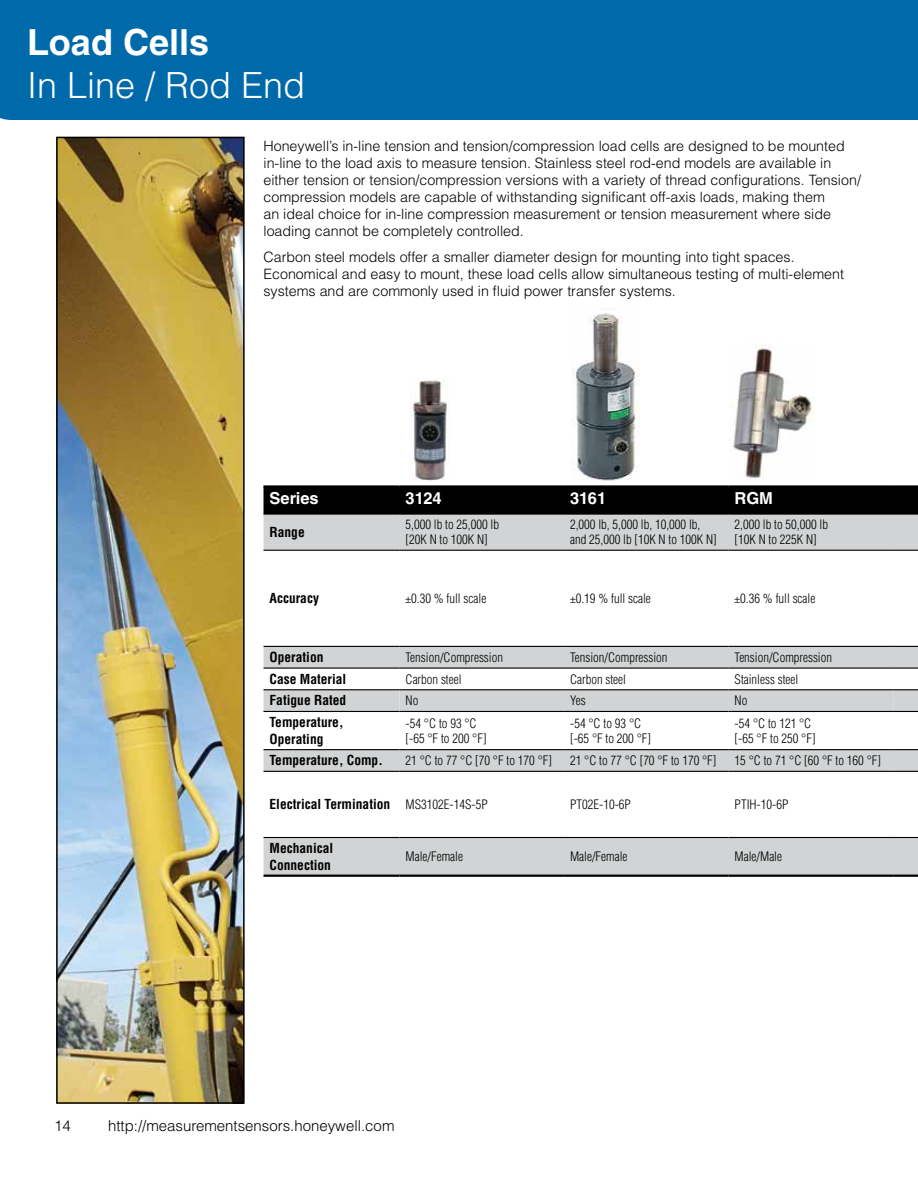
<style>
.page{position:relative;width:918px;height:1188px;background:#fff}
.page>*{position:absolute;margin:0;border:0;box-sizing:border-box;transform-origin:0 0}
.t1{font:300 36px "Helvetica LT Std";color:#fff}
.t2{font:700 36px "Helvetica LT Std";color:#fff}
.t3{font:700 16.5px "Helvetica LT Std";color:#fff}
.t4{font:300 15px "Helvetica LT Std";color:#000}
.t5{font:300 14.25px/17.1px "Helvetica LT Std";color:#000}
.t6{font:700 condensed 13.5px/16.5px "Helvetica LT Std";color:#000}
.t7{font:300 condensed 12.75px/15px "Helvetica LT Std";color:#000}
.s1{font-weight:300;font-size:12.75px}
</style>
<div class="page">
<img style="left:571px;top:309px;width:68px;height:172px">
<div style="left:0;top:0;width:918px;height:120px;background:#0069aa"></div>
<img style="left:59px;top:140px;width:183px;height:961px">
<div style="left:56px;top:137px;width:189px;height:967px;border:2px solid #000"></div>
<svg style="left:264px;top:515px;width:654px;height:360px"></svg>
<div style="left:264px;top:488px;width:654px;height:27px;background:#000"></div>
<hr style="left:264px;top:485px;width:136px;height:3px;background:#000">
<hr style="left:400px;top:485px;width:164px;height:3px;background:#000">
<hr style="left:564px;top:485px;width:165px;height:3px;background:#000">
<hr style="left:729px;top:485px;width:164px;height:3px;background:#000">
<hr style="left:893px;top:485px;width:25px;height:3px;background:#000">
<hr style="left:264px;top:550px;width:136px;height:1px;background:#000">
<hr style="left:400px;top:550px;width:164px;height:1px;background:#000">
<hr style="left:564px;top:550px;width:165px;height:1px;background:#000">
<hr style="left:729px;top:550px;width:164px;height:1px;background:#000">
<svg style="left:893px;top:550px;width:25px;height:1px"></svg>
<hr style="left:264px;top:646px;width:136px;height:1px;background:#000">
<hr style="left:400px;top:646px;width:164px;height:1px;background:#000">
<hr style="left:564px;top:646px;width:165px;height:1px;background:#000">
<hr style="left:729px;top:646px;width:164px;height:1px;background:#000">
<svg style="left:893px;top:646px;width:25px;height:1px"></svg>
<hr style="left:264px;top:668px;width:136px;height:1px;background:#000">
<hr style="left:400px;top:668px;width:164px;height:1px;background:#000">
<hr style="left:564px;top:668px;width:165px;height:1px;background:#000">
<hr style="left:729px;top:668px;width:164px;height:1px;background:#000">
<svg style="left:893px;top:668px;width:25px;height:1px"></svg>
<hr style="left:264px;top:689px;width:136px;height:1px;background:#000">
<hr style="left:264px;top:711px;width:136px;height:1px;background:#000">
<svg style="left:400px;top:689px;width:518px;height:23px;background:#bdbebf"></svg>
<hr style="left:264px;top:749px;width:136px;height:1px;background:#000">
<hr style="left:400px;top:749px;width:164px;height:1px;background:#000">
<hr style="left:564px;top:749px;width:165px;height:1px;background:#000">
<hr style="left:729px;top:749px;width:164px;height:1px;background:#000">
<svg style="left:893px;top:749px;width:25px;height:1px"></svg>
<hr style="left:264px;top:771px;width:136px;height:1px;background:#000">
<hr style="left:400px;top:771px;width:164px;height:1px;background:#000">
<hr style="left:564px;top:771px;width:165px;height:1px;background:#000">
<hr style="left:729px;top:771px;width:164px;height:1px;background:#000">
<svg style="left:893px;top:771px;width:25px;height:1px"></svg>
<hr style="left:264px;top:875px;width:136px;height:2px;background:#000">
<hr style="left:400px;top:875px;width:164px;height:2px;background:#000">
<hr style="left:564px;top:875px;width:165px;height:2px;background:#000">
<hr style="left:729px;top:875px;width:164px;height:2px;background:#000">
<hr style="left:893px;top:875px;width:25px;height:2px;background:#000">
<hr style="left:264px;top:837px;width:136px;height:1px;background:#000">
<hr style="left:400px;top:837px;width:164px;height:1px;background:#000">
<hr style="left:564px;top:837px;width:165px;height:1px;background:#000">
<hr style="left:729px;top:837px;width:164px;height:1px;background:#000">
<svg style="left:893px;top:837px;width:25px;height:1px"></svg>
<img style="left:410px;top:378px;width:37px;height:103px">
<img style="left:729px;top:344px;width:84px;height:137px">
<h1 class="t2" style="left:27px;top:20px;width:184px">Load Cells</h1>
<h1 class="t1" style="left:27px;top:63px;width:280px">In Line / Rod End</h1>
<p class="t5" style="left:264px;top:137px;width:599px">Honeywell’s in-line tension and tension/compression load cells are designed to be mounted in-line to the load axis to measure tension. Stainless steel rod-end models are available in either tension or tension/compression versions with a variety of thread configurations. Tension/ compression models are capable of withstanding significant off-axis loads, making them<br>an ideal choice for in-line compression measurement or tension measurement where side loading cannot be completely controlled.</p>
<p class="t5" style="left:264px;top:248px;width:582px">Carbon steel models offer a smaller diameter design for mounting into tight spaces.<br>Economical and easy to mount, these load cells allow simultaneous testing of multi-element systems and are commonly used in fluid power transfer systems.</p>
<p class="t3" style="left:270px;top:488px;width:51px">Series</p>
<p class="t3" style="left:406px;top:488px;width:38px">3124</p>
<p class="t3" style="left:570px;top:488px;width:38px">3161</p>
<p class="t3" style="left:735px;top:488px;width:40px">RGM</p>
<p class="t6" style="left:270px;top:524px;width:37px">Range</p>
<p class="t7" style="left:406px;top:517px;width:95px">5,000 lb to 25,000 lb [20K N to 100K N]</p>
<p class="t7" style="left:570px;top:517px;width:148px">2,000 lb, 5,000 lb, 10,000 lb, and 25,000 lb [10K N to 100K N]</p>
<p class="t7" style="left:735px;top:517px;width:95px">2,000 lb to 50,000 lb [10K N to 225K N]</p>
<p class="t6" style="left:270px;top:590px;width:51px">Accuracy</p>
<p class="t7" style="left:406px;top:591px;width:82px">±0.30 % full scale</p>
<p class="t7" style="left:570px;top:591px;width:82px">±0.19 % full scale</p>
<p class="t7" style="left:735px;top:591px;width:82px">±0.36 % full scale</p>
<p class="t6" style="left:270px;top:649px;width:55px">Operation</p>
<p class="t7" style="left:406px;top:650px;width:99px">Tension/Compression</p>
<p class="t7" style="left:570px;top:650px;width:99px">Tension/Compression</p>
<p class="t7" style="left:735px;top:650px;width:99px">Tension/Compression</p>
<p class="t6" style="left:270px;top:671px;width:78px">Case Material</p>
<p class="t7" style="left:406px;top:671px;width:57px">Carbon steel</p>
<p class="t7" style="left:570px;top:671px;width:57px">Carbon steel</p>
<p class="t7" style="left:735px;top:671px;width:65px">Stainless steel</p>
<p class="t6" style="left:270px;top:692px;width:78px">Fatigue Rated</p>
<p class="t7" style="left:406px;top:693px;width:14px">No</p>
<p class="t7" style="left:570px;top:693px;width:17px">Yes</p>
<p class="t7" style="left:735px;top:693px;width:14px">No</p>
<p class="t6" style="left:270px;top:714px;width:75px">Temperature,<br>Operating</p>
<p class="t7" style="left:406px;top:715px;width:82px">-54 °C to 93 °C [-65 °F to 200 °F]</p>
<p class="t7" style="left:570px;top:715px;width:82px">-54 °C to 93 °C [-65 °F to 200 °F]</p>
<p class="t7" style="left:735px;top:715px;width:82px">-54 °C to 121 °C [-65 °F to 250 °F]</p>
<p class="t6" style="left:270px;top:752px;width:115px">Temperature, Comp.</p>
<p class="t7" style="left:406px;top:753px;width:148px">21 °C to 77 °C [70 °F to 170 °F]</p>
<p class="t7" style="left:570px;top:753px;width:148px">21 °C to 77 °C [70 °F to 170 °F]</p>
<p class="t7" style="left:735px;top:753px;width:148px">15 °C to 71 °C [60 °F to 160 °F]</p>
<p class="t6" style="left:270px;top:796px;width:220px">Electrical Termination <span class="s1">MS3102E-14S-5P</span></p>
<p class="t7" style="left:570px;top:797px;width:62px">PT02E-10-6P</p>
<p class="t7" style="left:735px;top:797px;width:55px">PTIH-10-6P</p>
<p class="t6" style="left:270px;top:840px;width:65px">Mechanical<br>Connection</p>
<p class="t7" style="left:406px;top:849px;width:59px">Male/Female</p>
<p class="t7" style="left:570px;top:849px;width:59px">Male/Female</p>
<p class="t7" style="left:735px;top:849px;width:49px">Male/Male</p>
<p class="t4" style="left:54px;top:1117px;width:18px">14</p>
<p class="t4" style="left:108px;top:1117px;width:288px">http://measurementsensors.honeywell.com</p>
</div>
